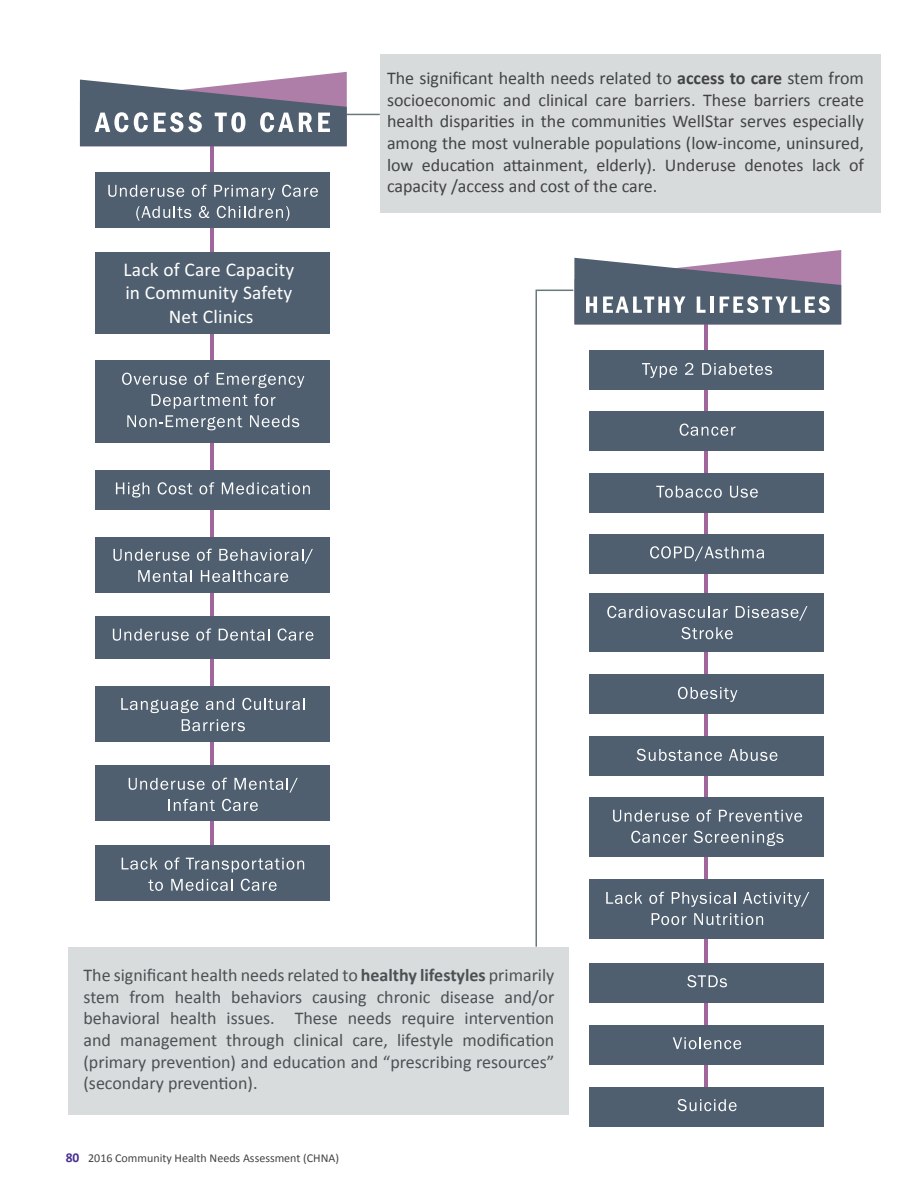
<style>
.page{position:relative;width:918px;height:1188px;background:#fff}
.page>*{position:absolute;margin:0;border:0;box-sizing:border-box;transform-origin:0 0}
.t1{font:19.35px/23.2px "Calibri";letter-spacing:.01em;color:#fff;text-align:center}
.t2{font:18px/21.6px "Calibri";color:#434345;text-align:justify}
.t3{font:12px "Calibri";color:#434345}
.s1{font-weight:700}
.s2{font-weight:700;font-size:13.5px;color:#492f92}
</style>
<div class="page">
<hr style="left:342px;top:114px;width:38px;height:1px;background:#69787d">
<hr style="left:210px;top:145px;width:4px;height:710px;background:#a0659a">
<div style="left:95px;top:172px;width:234px;height:56px;background:#4f5f6f"></div>
<svg style="left:108px;top:185px;width:76px;height:12px"></svg>
<svg style="left:192px;top:185px;width:15px;height:12px"></svg>
<svg style="left:214px;top:185px;width:61px;height:15px"></svg>
<svg style="left:282px;top:185px;width:36px;height:12px"></svg>
<svg style="left:136px;top:206px;width:55px;height:15px"></svg>
<svg style="left:199px;top:206px;width:10px;height:12px"></svg>
<svg style="left:217px;top:206px;width:72px;height:15px"></svg>
<div style="left:95px;top:252px;width:234px;height:81px;background:#4f5f6f"></div>
<div style="left:95px;top:361px;width:234px;height:82px;background:#4f5f6f"></div>
<svg style="left:122px;top:373px;width:65px;height:12px"></svg>
<svg style="left:194px;top:373px;width:15px;height:12px"></svg>
<svg style="left:217px;top:373px;width:87px;height:15px"></svg>
<svg style="left:151px;top:394px;width:97px;height:15px"></svg>
<svg style="left:254px;top:394px;width:21px;height:12px"></svg>
<svg style="left:127px;top:415px;width:115px;height:15px"></svg>
<svg style="left:250px;top:415px;width:49px;height:12px"></svg>
<div style="left:95px;top:470px;width:234px;height:39px;background:#4f5f6f"></div>
<svg style="left:116px;top:482px;width:33px;height:16px"></svg>
<svg style="left:158px;top:482px;width:34px;height:13px"></svg>
<svg style="left:199px;top:482px;width:15px;height:13px"></svg>
<svg style="left:222px;top:482px;width:88px;height:13px"></svg>
<div style="left:95px;top:537px;width:234px;height:56px;background:#4f5f6f"></div>
<svg style="left:113px;top:549px;width:76px;height:12px"></svg>
<svg style="left:197px;top:549px;width:15px;height:12px"></svg>
<svg style="left:219px;top:549px;width:94px;height:15px"></svg>
<svg style="left:138px;top:570px;width:54px;height:12px"></svg>
<svg style="left:201px;top:570px;width:87px;height:12px"></svg>
<div style="left:95px;top:616px;width:234px;height:43px;background:#4f5f6f"></div>
<svg style="left:113px;top:629px;width:76px;height:12px"></svg>
<svg style="left:196px;top:628px;width:15px;height:13px"></svg>
<svg style="left:219px;top:629px;width:50px;height:12px"></svg>
<svg style="left:278px;top:628px;width:35px;height:13px"></svg>
<div style="left:95px;top:686px;width:234px;height:56px;background:#4f5f6f"></div>
<svg style="left:121px;top:698px;width:77px;height:15px"></svg>
<svg style="left:206px;top:698px;width:28px;height:12px"></svg>
<svg style="left:242px;top:698px;width:63px;height:12px"></svg>
<svg style="left:182px;top:719px;width:63px;height:12px"></svg>
<div style="left:95px;top:765px;width:234px;height:56px;background:#4f5f6f"></div>
<svg style="left:129px;top:778px;width:76px;height:12px"></svg>
<svg style="left:212px;top:778px;width:15px;height:12px"></svg>
<svg style="left:234px;top:778px;width:64px;height:15px"></svg>
<svg style="left:169px;top:799px;width:46px;height:12px"></svg>
<svg style="left:222px;top:799px;width:36px;height:12px"></svg>
<div style="left:95px;top:845px;width:234px;height:56px;background:#4f5f6f"></div>
<svg style="left:122px;top:858px;width:36px;height:12px"></svg>
<svg style="left:165px;top:857px;width:15px;height:13px"></svg>
<svg style="left:186px;top:858px;width:118px;height:14px"></svg>
<svg style="left:148px;top:880px;width:15px;height:11px"></svg>
<svg style="left:171px;top:879px;width:61px;height:12px"></svg>
<svg style="left:241px;top:879px;width:36px;height:12px"></svg>
<svg style="left:80px;top:72px;width:267px;height:74px"></svg>
<hr style="left:705px;top:323px;width:3px;height:789px;background:#a0659a">
<div style="left:589px;top:351px;width:235px;height:39px;background:#4f5f6f"></div>
<svg style="left:642px;top:363px;width:35px;height:15px"></svg>
<svg style="left:685px;top:363px;width:8px;height:12px"></svg>
<svg style="left:702px;top:363px;width:70px;height:12px"></svg>
<div style="left:589px;top:411px;width:235px;height:40px;background:#4f5f6f"></div>
<svg style="left:680px;top:424px;width:56px;height:12px"></svg>
<div style="left:589px;top:473px;width:235px;height:40px;background:#4f5f6f"></div>
<svg style="left:656px;top:486px;width:66px;height:12px"></svg>
<svg style="left:730px;top:486px;width:28px;height:12px"></svg>
<div style="left:589px;top:534px;width:235px;height:39px;background:#4f5f6f"></div>
<svg style="left:650px;top:546px;width:114px;height:15px"></svg>
<div style="left:589px;top:594px;width:235px;height:58px;background:#4f5f6f"></div>
<svg style="left:607px;top:606px;width:121px;height:12px"></svg>
<svg style="left:736px;top:606px;width:71px;height:15px"></svg>
<svg style="left:681px;top:627px;width:52px;height:12px"></svg>
<div style="left:589px;top:675px;width:235px;height:39px;background:#4f5f6f"></div>
<svg style="left:678px;top:687px;width:59px;height:15px"></svg>
<div style="left:589px;top:737px;width:235px;height:39px;background:#4f5f6f"></div>
<svg style="left:637px;top:749px;width:85px;height:12px"></svg>
<svg style="left:729px;top:749px;width:48px;height:12px"></svg>
<div style="left:589px;top:963px;width:235px;height:39px;background:#4f5f6f"></div>
<svg style="left:687px;top:975px;width:40px;height:12px"></svg>
<div style="left:589px;top:1025px;width:235px;height:39px;background:#4f5f6f"></div>
<svg style="left:673px;top:1037px;width:68px;height:12px"></svg>
<div style="left:589px;top:1087px;width:235px;height:39px;background:#4f5f6f"></div>
<svg style="left:677px;top:1099px;width:60px;height:12px"></svg>
<div style="left:589px;top:797px;width:235px;height:60px;background:#4f5f6f"></div>
<svg style="left:613px;top:810px;width:76px;height:12px"></svg>
<svg style="left:697px;top:810px;width:14px;height:12px"></svg>
<svg style="left:719px;top:810px;width:83px;height:12px"></svg>
<svg style="left:631px;top:831px;width:56px;height:12px"></svg>
<svg style="left:694px;top:831px;width:90px;height:15px"></svg>
<div style="left:589px;top:880px;width:235px;height:59px;background:#4f5f6f"></div>
<svg style="left:606px;top:892px;width:36px;height:12px"></svg>
<svg style="left:649px;top:892px;width:15px;height:12px"></svg>
<svg style="left:672px;top:892px;width:63px;height:15px"></svg>
<svg style="left:743px;top:892px;width:66px;height:15px"></svg>
<svg style="left:652px;top:913px;width:34px;height:12px"></svg>
<svg style="left:694px;top:913px;width:69px;height:12px"></svg>
<svg style="left:574px;top:250px;width:267px;height:74px"></svg>
<div style="left:381px;top:54px;width:500px;height:159px;background:#d7dbdc"></div>
<div style="left:68px;top:947px;width:501px;height:168px;background:#d8dcdd"></div>
<hr style="left:536px;top:290px;width:37px;height:1px;background:#69787d">
<hr style="left:536px;top:291px;width:1px;height:656px;background:#69787d">
<p class="t1" style="left:124px;top:258px;width:172px">Lack of Care Capacity in Community Safety<br>Net Clinics</p>
<p class="t2" style="left:387px;top:66px;width:479px">The significant health needs related to <span class="s1">access to care</span> stem from socioeconomic and clinical care barriers. These barriers create health disparities in the communities WellStar serves especially among the most vulnerable populations (low-income, uninsured, low education attainment, elderly). Underuse denotes lack of capacity /access and cost of the care.</p>
<p class="t2" style="left:84px;top:964px;width:472px">The significant health needs related to <span class="s1">healthy lifestyles</span> primarily stem from health behaviors causing chronic disease and/or behavioral health issues. These needs require intervention and management through clinical care, lifestyle modification (primary prevention) and education and “prescribing resources” (secondary prevention).</p>
<p class="t3" style="left:66px;top:1151px;width:275px"><span class="s2">80</span> 2016 Community Health Needs Assessment (CHNA)</p>
</div>
